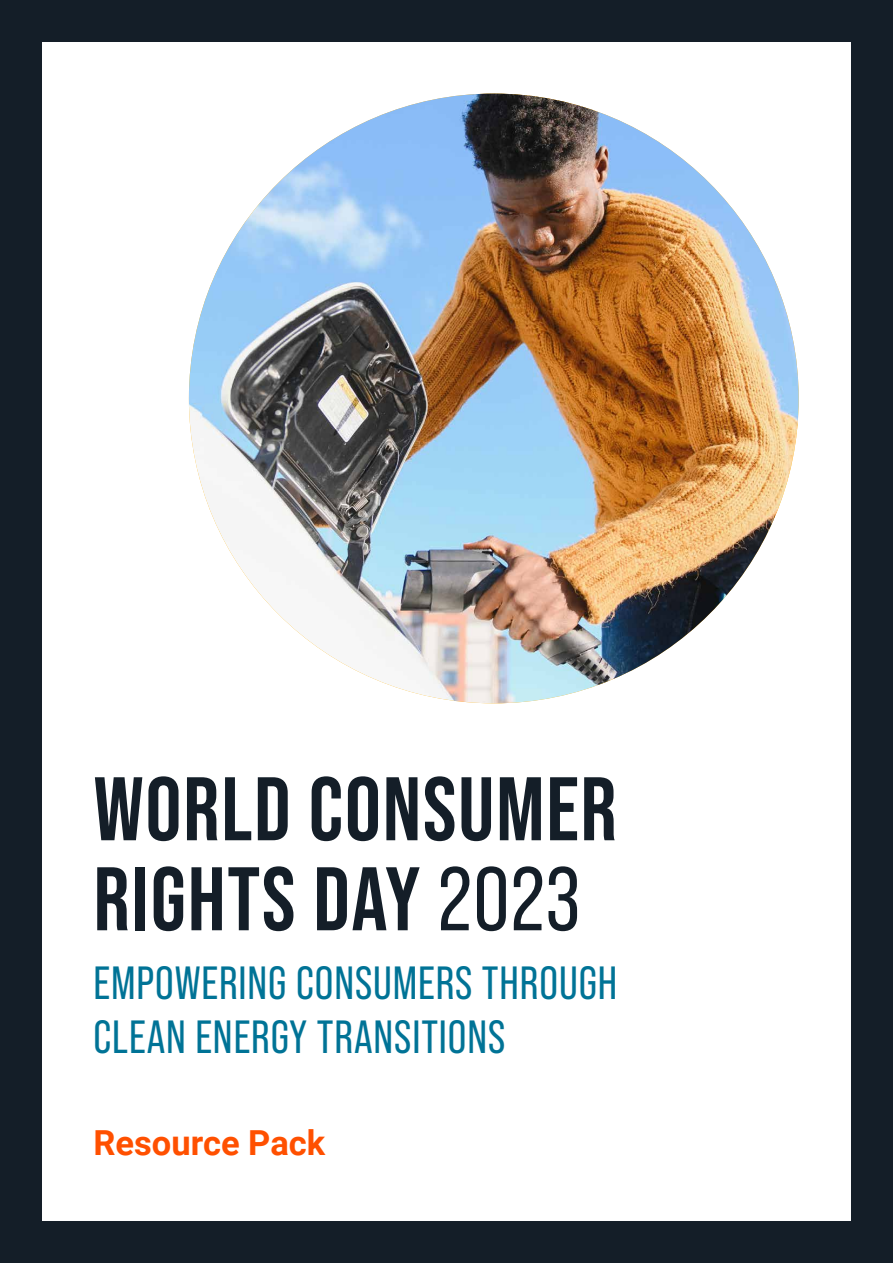
<style>
.page{position:relative;width:893px;height:1263px;background:#fff}
.page>*{position:absolute;margin:0;border:0;box-sizing:border-box;transform-origin:0 0}
.t1{font:700 90px/90px "Bebas Neue Pro";letter-spacing:.02em;color:#141e28}
.t2{font:46.5px/54px "Bebas Neue Pro";letter-spacing:.02em;color:#007396}
.t3{font:700 34.5px "Roboto";color:#ff5000}
.s1{font-weight:400}
</style>
<div class="page">
<div style="left:0;top:0;width:893px;height:1263px;border:42px solid #141e28"></div>
<img style="left:189px;top:94px;width:610px;height:609px;border-radius:305px">
<h1 class="t1" style="left:94px;top:763px;width:525px">WORLD CONSUMER<br>RIGHTS DAY <span class="s1">2023</span></h1>
<p class="t2" style="left:94px;top:955px;width:525px">EMPOWERING CONSUMERS THROUGH<br>CLEAN ENERGY TRANSITIONS</p>
<p class="t3" style="left:94px;top:1119px;width:233px">Resource Pack</p>
</div>
